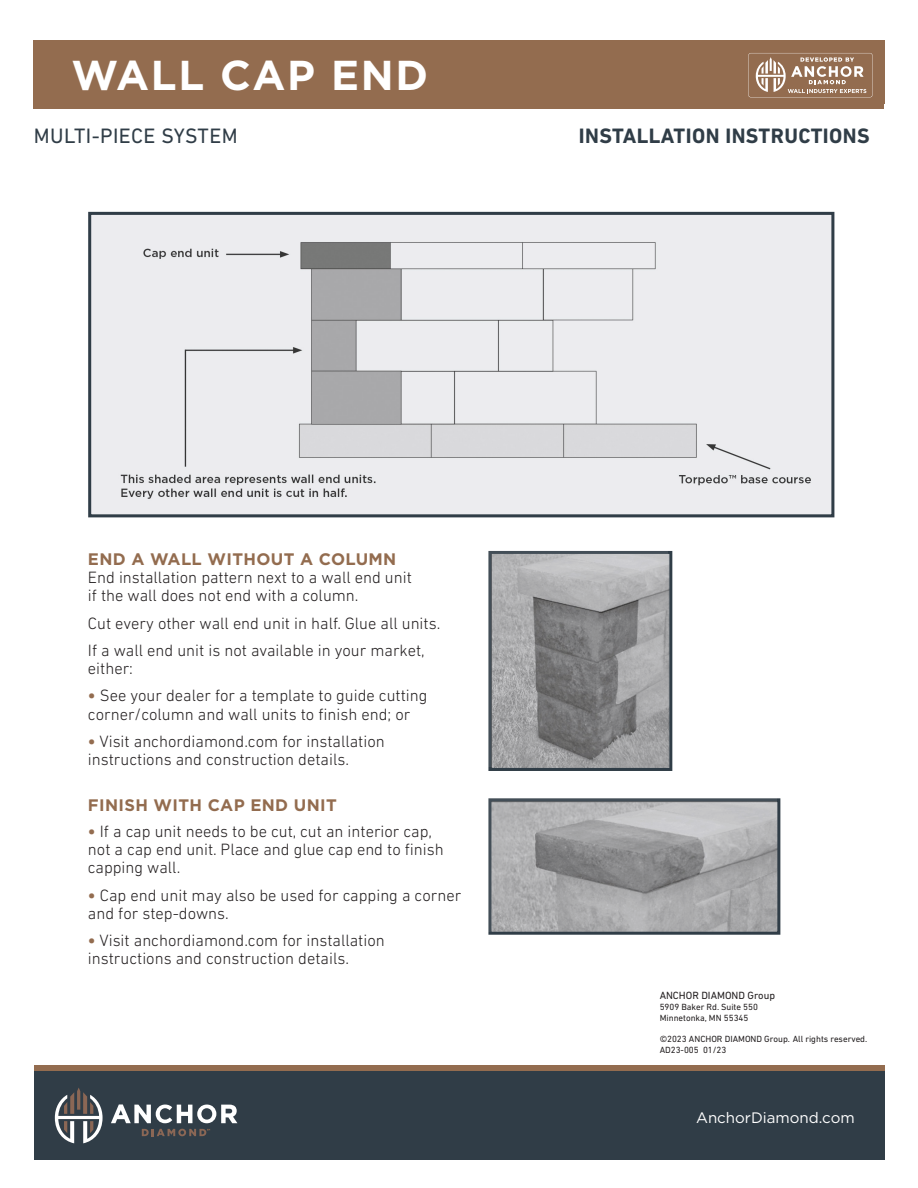
<style>
.page{position:relative;width:918px;height:1188px;background:#fff}
.page>*{position:absolute;margin:0;border:0;box-sizing:border-box;transform-origin:0 0}
.t1{font:700 42.15px "Gotham";letter-spacing:.04em;color:#fff}
.Subhead{font:700 41.7px "Gotham";letter-spacing:.04em;color:#fff}
.t2{font:700 21.15px "DIN Next LT Pro";letter-spacing:.02em;color:#303d47}
.t3{font:21.15px "DIN Next LT Pro";letter-spacing:.02em;color:#303d47}
.t4{font:300 16.65px/18.1px "DIN Next LT Pro";color:#231f20}
.t5{font:700 16.65px "Gotham";letter-spacing:.02em;color:#936c4f}
.t6{font:15.15px "Gotham";color:#fff}
.t7{font:10.65px "DIN Next LT Pro";color:#231f20}
.t8{font:9.15px/10.6px "DIN Next LT Pro";color:#231f20}
.s1{font-family:"Gotham";font-weight:700;color:#936c4f}
.s2{font-weight:700;color:#936c4f}
</style>
<div class="page">
<div style="left:34px;top:1065px;width:851px;height:17px;background:#936c4f"></div>
<div style="left:34px;top:1071px;width:851px;height:89px;background:#303d47"></div>
<svg style="left:92px;top:216px;width:739px;height:297px;background:#e2e2e5"></svg>
<div style="left:88px;top:212px;width:747px;height:305px;border:3px solid #303d47"></div>
<div style="left:488px;top:551px;width:184px;height:220px;border:3px solid #303d47"></div>
<div style="left:488px;top:798px;width:292px;height:137px;border:3px solid #303d47"></div>
<svg style="left:488px;top:551px;width:180px;height:215px;background:#979899"></svg>
<svg style="left:488px;top:798px;width:289px;height:134px;background:#a3a4a6"></svg>
<svg style="left:111px;top:1104px;width:126px;height:19px"></svg>
<svg style="left:142px;top:1129px;width:68px;height:7px"></svg>
<svg style="left:55px;top:1088px;width:48px;height:55px"></svg>
<div style="left:34px;top:40px;width:850px;height:69px;background:#936c4f"></div>
<svg style="left:748px;top:53px;width:125px;height:44px"></svg>
<p class="t1" style="left:72px;top:45px;width:360px">WALL CAP END</p>
<p class="Subhead" style="left:72px;top:51px;width:358px">WALL CAP END</p>
<p class="t3" style="left:34px;top:124px;width:205px">MULTI-PIECE SYSTEM</p>
<p class="t2" style="left:579px;top:124px;width:292px">INSTALLATION INSTRUCTIONS</p>
<p class="t4" style="left:88px;top:550px;width:325px"><span class="s1">END A WALL WITHOUT A COLUMN<br></span>End installation pattern next to a wall end unit if the wall does not end with a column.</p>
<p class="t4" style="left:88px;top:609px;width:354px;line-height:27.3px">Cut every other wall end unit in half. Glue all units.<br>If a wall end unit is not available in your market,</p>
<p class="t4" style="left:88px;top:659px;width:47px">either:</p>
<p class="t4" style="left:88px;top:686px;width:341px"><span class="s2">•</span> See your dealer for a template to guide cutting corner/column and wall units to finish end; or</p>
<p class="t4" style="left:88px;top:732px;width:298px"><span class="s2">•</span> Visit anchordiamond.com for installation instructions and construction details.</p>
<p class="t5" style="left:88px;top:796px;width:250px">FINISH WITH CAP END UNIT</p>
<p class="t4" style="left:88px;top:822px;width:357px"><span class="s2">•</span> If a cap unit needs to be cut, cut an interior cap, not a cap end unit. Place and glue cap end to finish capping wall.</p>
<p class="t4" style="left:88px;top:886px;width:375px"><span class="s2">•</span> Cap end unit may also be used for capping a corner and for step-downs.</p>
<p class="t4" style="left:88px;top:931px;width:298px"><span class="s2">•</span> Visit anchordiamond.com for installation instructions and construction details.</p>
<p class="t7" style="left:660px;top:990px;width:117px">ANCHOR DIAMOND Group</p>
<p class="t8" style="left:660px;top:1002px;width:100px">5909 Baker Rd. Suite 550<br>Minnetonka, MN 55345</p>
<p class="t8" style="left:660px;top:1033px;width:209px">©2023 ANCHOR DIAMOND Group. All rights reserved.<br>AD23-005 01/23</p>
<p class="t6" style="left:696px;top:1109px;width:160px">AnchorDiamond.com</p>
</div>
